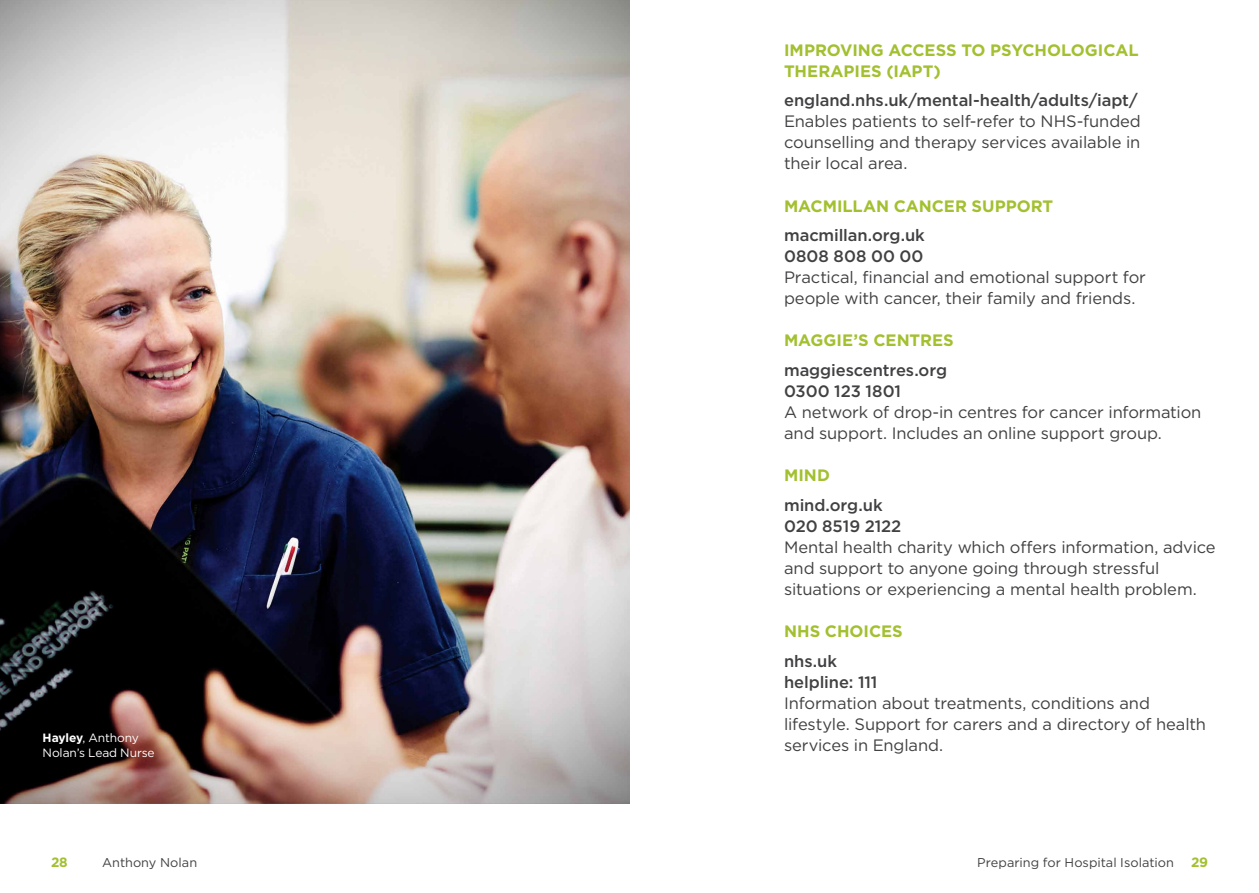
<style>
.page{position:relative;width:1259px;height:893px;background:#fff}
.page>*{position:absolute;margin:0;border:0;box-sizing:border-box;transform-origin:0 0}
.t1{font:16.5px/21px "Gotham";letter-spacing:-.01em;color:#414042}
.t2{font:500 16.5px/21px "Gotham";letter-spacing:-.005em;color:#414042}
.t3{font:700 16.5px/21px "Gotham";letter-spacing:-.005em;color:#a2c02f}
.t4{font:700 13.5px "Gotham";color:#a2c02f}
.t5{font:12.75px "Gotham";color:#414042}
.t6{font:12px/15px "Gotham";letter-spacing:-.01em;color:#fff}
.s1{font-weight:700}
</style>
<div class="page">
<img style="left:0;top:0;width:629px;height:804px">
<p class="t6" style="left:43px;top:730px;width:114px"><span class="s1">Hayley</span>, Anthony<br>Nolan’s Lead Nurse</p>
<p class="t3" style="left:784px;top:39px;width:356px">IMPROVING ACCESS TO PSYCHOLOGICAL<br>THERAPIES (IAPT)</p>
<p class="t2" style="left:784px;top:90px;width:355px">england.nhs.uk/mental-health/adults/iapt/</p>
<p class="t1" style="left:784px;top:111px;width:358px;text-align:justify">Enables patients to self-refer to NHS-funded counselling and therapy services available in their local area.</p>
<p class="t3" style="left:784px;top:195px;width:271px">MACMILLAN CANCER SUPPORT</p>
<p class="t2" style="left:784px;top:225px;width:142px">macmillan.org.uk<br>0808 808 00 00</p>
<p class="t1" style="left:784px;top:267px;width:363px">Practical, financial and emotional support for people with cancer, their family and friends.</p>
<p class="t3" style="left:784px;top:330px;width:171px">MAGGIE’S CENTRES</p>
<p class="t2" style="left:784px;top:359px;width:164px">maggiescentres.org<br>0300 123 1801</p>
<p class="t1" style="left:784px;top:401px;width:419px">A network of drop-in centres for cancer information and support. Includes an online support group.</p>
<p class="t3" style="left:784px;top:465px;width:47px">MIND</p>
<p class="t2" style="left:784px;top:494px;width:119px">mind.org.uk<br>020 8519 2122</p>
<p class="t1" style="left:784px;top:536px;width:433px">Mental health charity which offers information, advice and support to anyone going through stressful situations or experiencing a mental health problem.</p>
<p class="t3" style="left:784px;top:621px;width:120px">NHS CHOICES</p>
<p class="t2" style="left:784px;top:650px;width:95px">nhs.uk helpline: 111</p>
<p class="t1" style="left:784px;top:692px;width:423px">Information about treatments, conditions and lifestyle. Support for carers and a directory of health services in England.</p>
<p class="t4" style="left:51px;top:854px;width:18px">28</p>
<p class="t5" style="left:102px;top:855px;width:97px">Anthony Nolan</p>
<p class="t5" style="left:977px;top:855px;width:198px">Preparing for Hospital Isolation</p>
<p class="t4" style="left:1191px;top:854px;width:18px">29</p>
</div>
